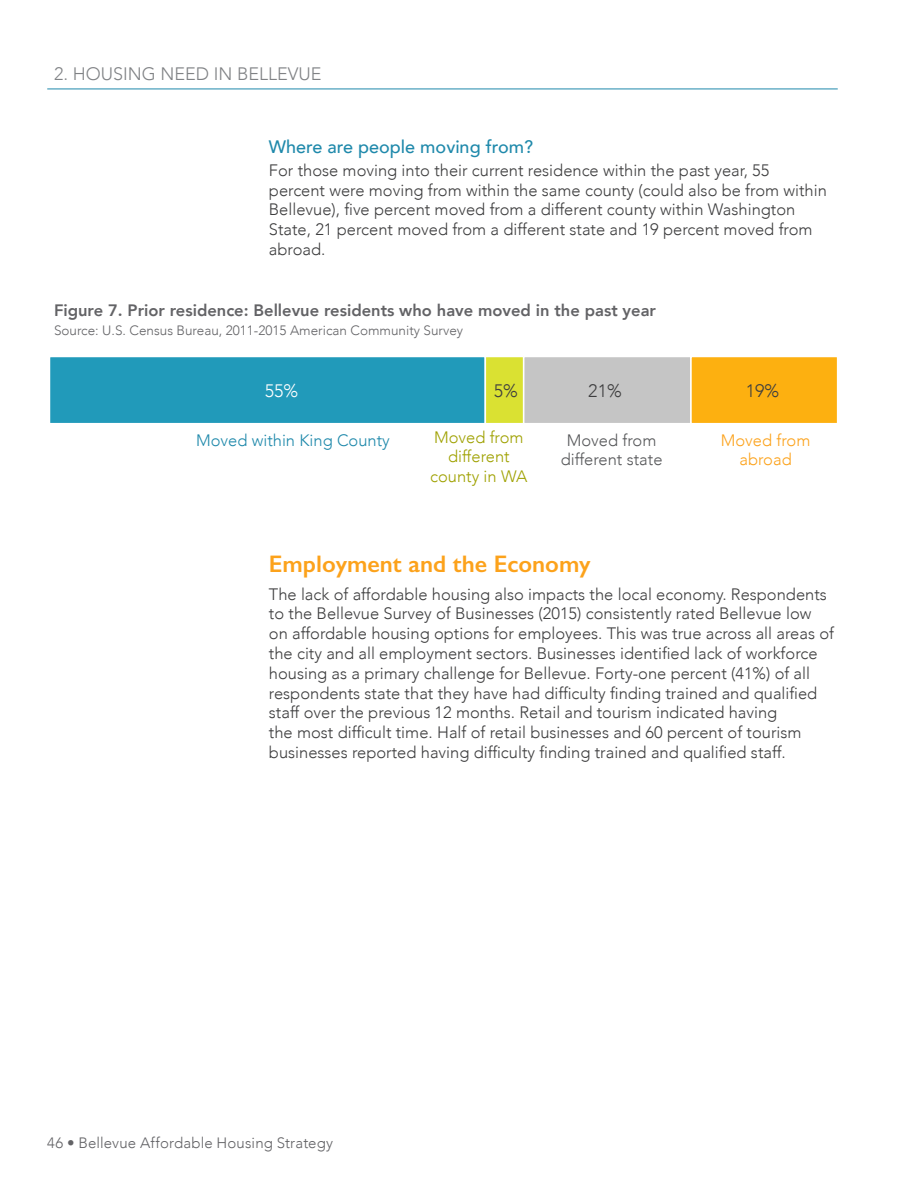
<style>
.page{position:relative;width:918px;height:1188px;background:#fff}
.page>*{position:absolute;margin:0;border:0;box-sizing:border-box;transform-origin:0 0}
.Subheading_1{font:600 24px "Gill Sans";color:#fca21b}
.Subheading_2{font:500 18px "Avenir";color:#1f89ab}
.Header_Title{font:300 18px "Avenir";color:#808285}
.name_sublabel{font:300 18px "Avenir";color:#3e3e3f}
.name_sublabel-2{font:300 18px "Avenir";color:#fff}
.Body_text{font:300 16.5px/19.8px "Avenir";color:#3e3e3f}
.Table_Figure_small{font:800 16.5px "Avenir";color:#636366}
.name_sublabel-3{font:300 16.5px/19.8px "Avenir";color:#9fa100;text-align:center}
.name_sublabel-4{font:300 16.5px/19.8px "Avenir";color:#57585a;text-align:center}
.name_sublabel-5{font:300 16.5px "Avenir";color:#1f89ab}
.name_sublabel-6{font:300 16.5px/19.8px "Avenir";color:#fca21b;text-align:center}
.t1{font:300 15px "Avenir";letter-spacing:.005em;color:#636366}
.Table_caption{font:300 13.5px "Avenir";color:#636366}
</style>
<div class="page">
<hr style="left:47px;top:89px;width:791px;height:1px;background:#1f89ab">
<div style="left:50px;top:357px;width:435px;height:66px;background:#219aba"></div>
<div style="left:485px;top:357px;width:39px;height:67px;background:#dae132"></div>
<div style="left:485px;top:356px;width:39px;height:68px;border:1px solid #fff"></div>
<div style="left:524px;top:357px;width:167px;height:67px;background:#c5c5c5"></div>
<div style="left:523px;top:356px;width:169px;height:68px;border:1px solid #fff"></div>
<div style="left:691px;top:357px;width:147px;height:67px;background:#fdb010"></div>
<div style="left:690px;top:356px;width:148px;height:68px;border:1px solid #fff"></div>
<p class="Header_Title" style="left:54px;top:64px;width:269px">2. HOUSING NEED IN BELLEVUE</p>
<p class="Subheading_2" style="left:269px;top:131px;width:266px">Where are people moving from?</p>
<p class="Body_text" style="left:269px;top:160px;width:560px">For those moving into their current residence within the past year, 55 percent were moving from within the same county (could also be from within Bellevue), five percent moved from a different county within Washington State, 21 percent moved from a different state and 19 percent moved from abroad.</p>
<p class="Table_Figure_small" style="left:54px;top:297px;width:603px">Figure 7. Prior residence: Bellevue residents who have moved in the past year</p>
<p class="Table_caption" style="left:54px;top:323px;width:411px">Source: U.S. Census Bureau, 2011-2015 American Community Survey</p>
<p class="name_sublabel-2" style="left:265px;top:380px;width:35px">55%</p>
<p class="name_sublabel" style="left:494px;top:380px;width:26px">5%</p>
<p class="name_sublabel-3" style="left:430px;top:427px;width:99px">Moved from different county in WA</p>
<p class="name_sublabel-5" style="left:196px;top:430px;width:195px">Moved within King County</p>
<p class="name_sublabel" style="left:588px;top:380px;width:35px">21%</p>
<p class="name_sublabel-4" style="left:561px;top:430px;width:103px">Moved from different state</p>
<p class="name_sublabel-6" style="left:721px;top:430px;width:91px">Moved from abroad</p>
<p class="name_sublabel" style="left:746px;top:380px;width:35px">19%</p>
<p class="Subheading_1" style="left:269px;top:550px;width:323px">Employment and the Economy</p>
<p class="Body_text" style="left:269px;top:584px;width:567px">The lack of affordable housing also impacts the local economy. Respondents to the Bellevue Survey of Businesses (2015) consistently rated Bellevue low on affordable housing options for employees. This was true across all areas of the city and all employment sectors. Businesses identified lack of workforce housing as a primary challenge for Bellevue. Forty-one percent (41%) of all respondents state that they have had difficulty finding trained and qualified staff over the previous 12 months. Retail and tourism indicated having<br>the most difficult time. Half of retail businesses and 60 percent of tourism businesses reported having difficulty finding trained and qualified staff.</p>
<p class="t1" style="left:47px;top:1133px;width:287px">46 • Bellevue Affordable Housing Strategy</p>
</div>
